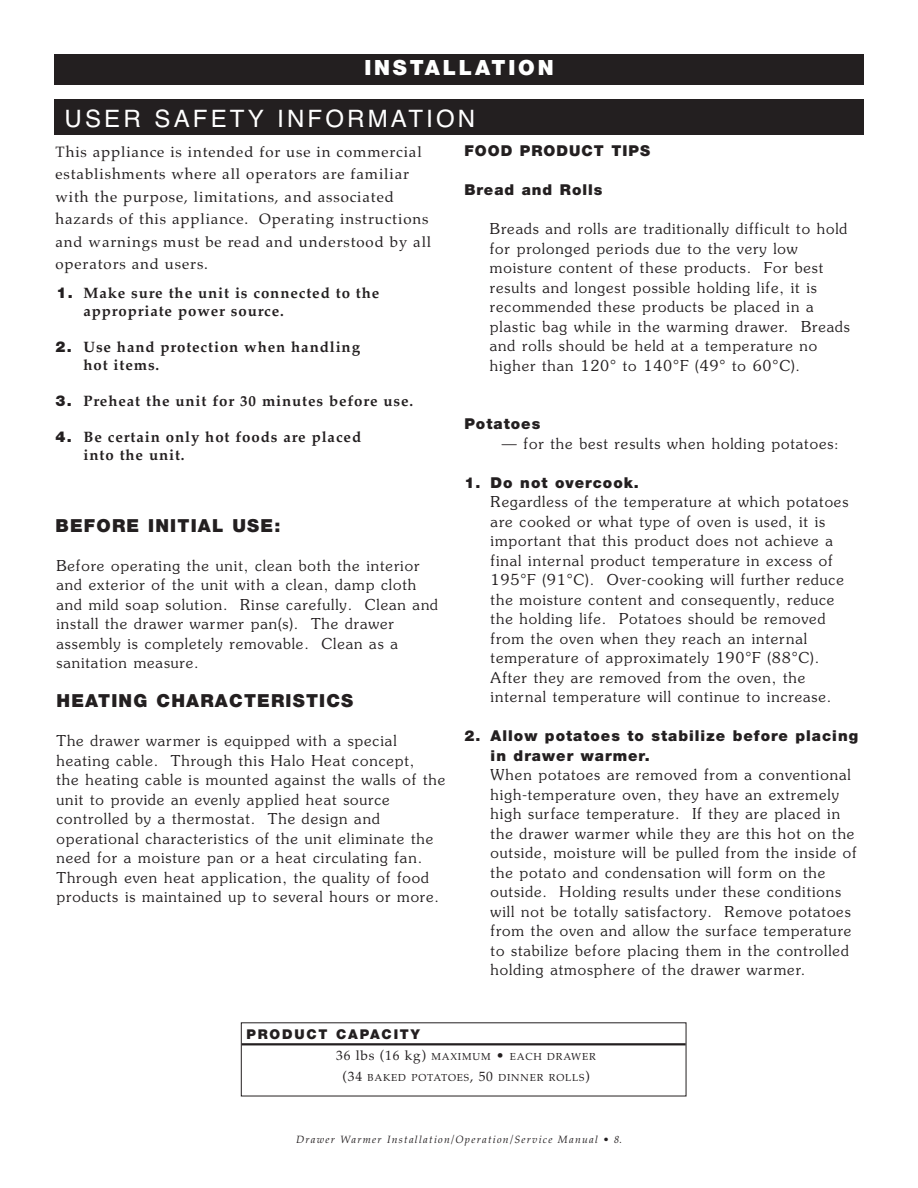
<style>
.page{position:relative;width:918px;height:1188px;background:#fff}
.page>*{position:absolute;margin:0;border:0;box-sizing:border-box;transform-origin:0 0}
.t1{font:24px "Helvetica";letter-spacing:.135em;color:#fff}
.t2{font:900 21px "Helvetica Neue";letter-spacing:.135em;color:#fff}
.t3{font:900 18px "Helvetica Neue";letter-spacing:.065em;color:#231f20}
.t4{font:300 15px/19.5px "Souvenir";letter-spacing:.06em;color:#231f20}
.t5{font:15px/22.5px "Palatino";letter-spacing:.06em;color:#231f20}
.t6{font:700 15px/18px "Palatino";letter-spacing:.06em;color:#231f20}
.t7{font:900 15px/19.5px "Helvetica Neue";letter-spacing:.065em;color:#231f20}
.t8{font:900 13.5px "Helvetica Neue";letter-spacing:.135em;color:#231f20}
.t9{font:italic 10.5px "Palatino";letter-spacing:.12em;color:#231f20}
.t10{font:10.2px/21px "Palatino";letter-spacing:.08em;color:#231f20;text-align:center}
.s1{font-family:"Helvetica Neue";font-weight:900}
.s2{font-size:13.5px}
</style>
<div class="page">
<div style="left:54px;top:54px;width:810px;height:31px;background:#231f20"></div>
<div style="left:54px;top:99px;width:810px;height:35px;background:#231f20"></div>
<hr style="left:242px;top:1043px;width:444px;height:2px;background:#231f20">
<h2 class="t2" style="left:364px;top:60px;width:191px">INSTALLATION</h2>
<h1 class="t1" style="left:64px;top:104px;width:412px">USER SAFETY INFORMATION</h1>
<p class="t5" style="left:55px;top:140px;width:377px">This appliance is intended for use in commercial establishments where all operators are familiar with the purpose, limitations, and associated hazards of this appliance. Operating instructions and warnings must be read and understood by all operators and users.</p>
<p class="t6" style="left:83px;top:284px;width:297px;text-indent:-27px"><span class="s1">1.</span> Make sure the unit is connected to the appropriate power source.</p>
<p class="t6" style="left:83px;top:338px;width:278px;text-indent:-28px"><span class="s1">2.</span> Use hand protection when handling hot items.</p>
<p class="t6" style="left:55px;top:392px;width:359px"><span class="s1">3.</span> Preheat the unit for 30 minutes before use.</p>
<p class="t6" style="left:84px;top:428px;width:279px;text-indent:-28px"><span class="s1">4.</span> Be certain only hot foods are placed into the unit.</p>
<p class="t3" style="left:56px;top:519px;width:226px">BEFORE INITIAL USE:</p>
<p class="t4" style="left:56px;top:557px;width:383px">Before operating the unit, clean both the interior and exterior of the unit with a clean, damp cloth and mild soap solution. Rinse carefully. Clean and install the drawer warmer pan(s). The drawer assembly is completely removable. Clean as a sanitation measure.</p>
<p class="t3" style="left:57px;top:694px;width:298px">HEATING CHARACTERISTICS</p>
<p class="t4" style="left:57px;top:732px;width:390px">The drawer warmer is equipped with a special heating cable. Through this Halo Heat concept,<br>the heating cable is mounted against the walls of the unit to provide an evenly applied heat source controlled by a thermostat. The design and operational characteristics of the unit eliminate the need for a moisture pan or a heat circulating fan.<br>Through even heat application, the quality of food products is maintained up to several hours or more.</p>
<p class="t7" style="left:464px;top:142px;width:187px">FOOD PRODUCT TIPS</p>
<p class="t7" style="left:464px;top:181px;width:140px">Bread and Rolls</p>
<p class="t4" style="left:490px;top:220px;width:361px">Breads and rolls are traditionally difficult to hold for prolonged periods due to the very low moisture content of these products. For best results and longest possible holding life, it is recommended these products be placed in a plastic bag while in the warming drawer. Breads and rolls should be held at a temperature no higher than 120° to 140°F (49° to 60°C).</p>
<p class="t7" style="left:464px;top:415px;width:77px">Potatoes</p>
<p class="t4" style="left:502px;top:435px;width:338px">— for the best results when holding potatoes:</p>
<p class="t7" style="left:464px;top:474px;width:176px">1. Do not overcook.</p>
<p class="t4" style="left:491px;top:493px;width:359px">Regardless of the temperature at which potatoes are cooked or what type of oven is used, it is important that this product does not achieve a final internal product temperature in excess of 195°F (91°C). Over-cooking will further reduce the moisture content and consequently, reduce the holding life. Potatoes should be removed from the oven when they reach an internal temperature of approximately 190°F (88°C).<br>After they are removed from the oven, the internal temperature will continue to increase.</p>
<p class="t7" style="left:491px;top:727px;width:369px;text-indent:-26px">2. Allow potatoes to stabilize before placing in drawer warmer.</p>
<p class="t4" style="left:491px;top:766px;width:368px">When potatoes are removed from a conventional high-temperature oven, they have an extremely high surface temperature. If they are placed in the drawer warmer while they are this hot on the outside, moisture will be pulled from the inside of the potato and condensation will form on the outside. Holding results under these conditions will not be totally satisfactory. Remove potatoes from the oven and allow the surface temperature to stabilize before placing them in the controlled holding atmosphere of the drawer warmer.</p>
<p class="t8" style="left:247px;top:1030px;width:175px">PRODUCT CAPACITY</p>
<p class="t10" style="left:336px;top:1046px;width:261px"><span class="s2">36 lbs (16 kg)</span> MAXIMUM <span class="s2">•</span> EACH DRAWER <span class="s2">(34</span> BAKED POTATOES<span class="s2">, 50</span> DINNER ROLLS<span class="s2">)</span></p>
<p class="t9" style="left:296px;top:1133px;width:327px">Drawer Warmer Installation/Operation/Service Manual • 8.</p>
</div>
